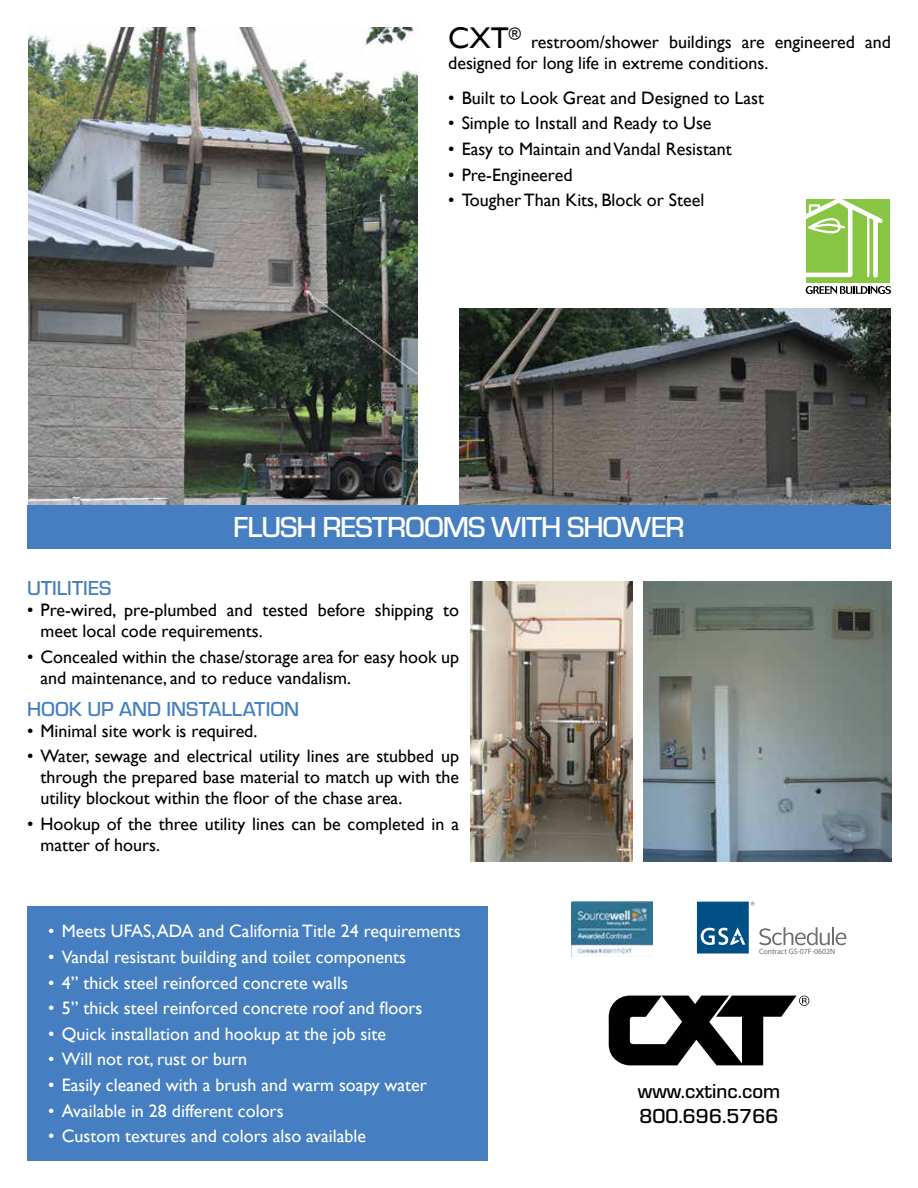
<style>
.page{position:relative;width:918px;height:1188px;background:#fff}
.page>*{position:absolute;margin:0;border:0;box-sizing:border-box;transform-origin:0 0}
.t1{font:500 30px "Eurostile";letter-spacing:-.035em;color:#fff}
.t2{font:30px "Gill Sans";color:#000}
.t3{font:500 21px "Eurostile";color:#467fc1}
.t4{font:500 21px/25.2px "Eurostile";color:#000101}
.t5{font:18px/21px "Gill Sans";color:#000101}
.t6{font:18px "Gill Sans";color:#fff}
.t7{font:18px/21px "Gill Sans";color:#000}
.t8{font:7.8px "Myriad Pro";color:#6d6e71}
.s1{color:#000}
</style>
<div class="page">
<img style="left:459px;top:309px;width:432px;height:196px">
<img style="left:28px;top:28px;width:389px;height:477px">
<div style="left:27px;top:505px;width:864px;height:43px;background:#467fc1"></div>
<svg style="left:609px;top:996px;width:200px;height:69px"></svg>
<div style="left:27px;top:906px;width:460px;height:255px;background:#467fc1"></div>
<div style="left:806px;top:199px;width:84px;height:84px;background:#87c543"></div>
<svg style="left:806px;top:199px;width:77px;height:79px"></svg>
<svg style="left:806px;top:286px;width:85px;height:8px"></svg>
<img style="left:471px;top:581px;width:162px;height:281px">
<img style="left:643px;top:581px;width:248px;height:281px">
<img style="left:572px;top:902px;width:81px;height:54px">
<svg style="left:697px;top:902px;width:149px;height:52px"></svg>
<h1 class="t2" style="left:448px;top:21px;width:74px">CXT<sup>®</sup></h1>
<p class="t7" style="left:448px;top:32px;width:444px;text-indent:83px">restroom/shower buildings are engineered and designed for long life in extreme conditions.</p>
<p class="t7" style="left:448px;top:88px;width:317px">• Built to Look Great and Designed to Last</p>
<p class="t7" style="left:448px;top:113px;width:265px">• Simple to Install and Ready to Use</p>
<p class="t7" style="left:448px;top:139px;width:285px">• Easy to Maintain and Vandal Resistant</p>
<p class="t7" style="left:448px;top:164px;width:126px">• Pre-Engineered</p>
<p class="t7" style="left:448px;top:190px;width:258px">• Tougher Than Kits, Block or Steel</p>
<h1 class="t1" style="left:233px;top:506px;width:453px">FLUSH RESTROOMS WITH SHOWER</h1>
<p class="t3" style="left:27px;top:574px;width:86px">UTILITIES</p>
<p class="t5" style="left:40px;top:600px;width:420px;text-indent:-14px"><span class="s1">•</span> Pre-wired, pre-plumbed and tested before shipping to meet local code requirements.</p>
<p class="t5" style="left:40px;top:646px;width:420px;text-indent:-14px"><span class="s1">•</span> Concealed within the chase/storage area for easy hook up and maintenance, and to reduce vandalism.</p>
<p class="t3" style="left:27px;top:694px;width:274px">HOOK UP AND INSTALLATION</p>
<p class="t5" style="left:27px;top:720px;width:232px"><span class="s1">•</span> Minimal site work is required.</p>
<p class="t5" style="left:40px;top:746px;width:420px;text-align:justify;text-indent:-14px"><span class="s1">•</span> Water, sewage and electrical utility lines are stubbed up through the prepared base material to match up with the utility blockout within the floor of the chase area.</p>
<p class="t5" style="left:40px;top:814px;width:420px;text-indent:-14px"><span class="s1">•</span> Hookup of the three utility lines can be completed in a matter of hours.</p>
<p class="t6" style="left:48px;top:921px;width:414px">• Meets UFAS, ADA and California Title 24 requirements</p>
<p class="t6" style="left:48px;top:946px;width:359px">• Vandal resistant building and toilet components</p>
<p class="t6" style="left:48px;top:972px;width:301px">• 4” thick steel reinforced concrete walls</p>
<p class="t6" style="left:48px;top:998px;width:376px">• 5” thick steel reinforced concrete roof and floors</p>
<p class="t6" style="left:48px;top:1023px;width:339px">• Quick installation and hookup at the job site</p>
<p class="t6" style="left:48px;top:1049px;width:201px">• Will not rot, rust or burn</p>
<p class="t6" style="left:48px;top:1074px;width:380px">• Easily cleaned with a brush and warm soapy water</p>
<p class="t6" style="left:48px;top:1100px;width:237px">• Available in 28 different colors</p>
<p class="t6" style="left:48px;top:1126px;width:319px">• Custom textures and colors also available</p>
<p class="t8" style="left:759px;top:947px;width:78px">Contract GS-07F-0602N</p>
<p class="t4" style="left:638px;top:1077px;width:144px">www.cxtinc.com<br>800.696.5766</p>
</div>
